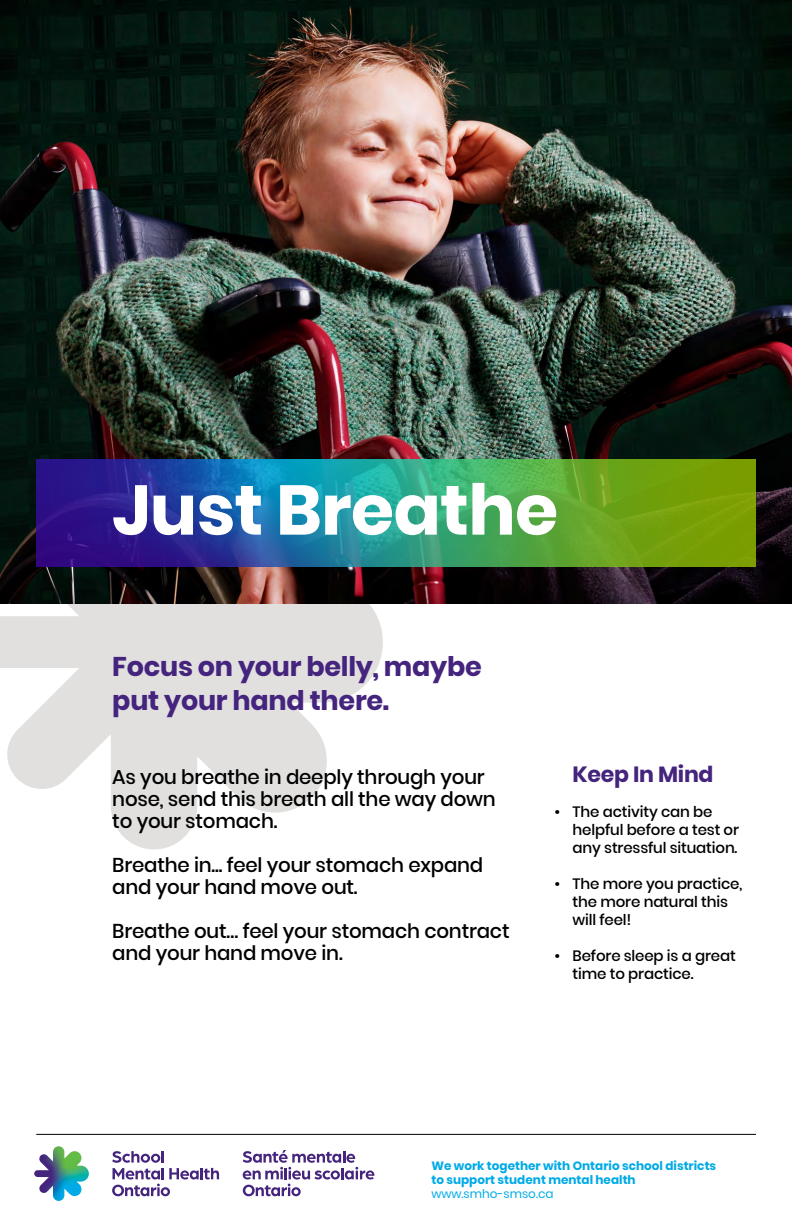
<style>
.page{position:relative;width:792px;height:1224px;background:#fff}
.page>*{position:absolute;margin:0;border:0;box-sizing:border-box;transform-origin:0 0}
.t1{font:700 70px "Poppins";letter-spacing:-.01em;color:#fff}
.t2{font:700 27px/34px "Poppins";letter-spacing:-.01em;color:#45247e}
.Keep_in_mind{font:700 22px "Poppins";letter-spacing:-.01em;color:#45247e}
.t3{font:500 20px/22px "Poppins";letter-spacing:-.01em;color:#000}
.t4{font:500 15px/18px "Poppins";letter-spacing:-.01em;color:#000}
.t5{font:700 12px/14px "Poppins";color:#00aae7}
.t6{font:12px "Poppins";color:#00aae7}
</style>
<div class="page">
<svg style="left:0;top:603px;width:383px;height:246px;fill:#e1e0df"></svg>
<img style="left:0;top:0;width:792px;height:603px">
<hr style="left:36px;top:1134px;width:720px;height:1px;background:#000">
<img style="left:36px;top:459px;width:720px;height:108px">
<svg style="left:34px;top:1146px;width:55px;height:55px"></svg>
<svg style="left:243px;top:1150px;width:131px;height:46px"></svg>
<svg style="left:112px;top:1151px;width:107px;height:45px"></svg>
<h1 class="t1" style="left:112px;top:470px;width:447px">Just Breathe</h1>
<h2 class="t2" style="left:112px;top:650px;width:371px">Focus on your belly, maybe put your hand there.</h2>
<p class="t3" style="left:112px;top:766px;width:385px">As you breathe in deeply through your nose, send this breath all the way down to your stomach.</p>
<p class="t3" style="left:112px;top:854px;width:372px">Breathe in... feel your stomach expand and your hand move out.</p>
<p class="t3" style="left:112px;top:920px;width:399px">Breathe out… feel your stomach contract and your hand move in.</p>
<p class="Keep_in_mind" style="left:572px;top:762px;width:143px">Keep In Mind</p>
<p class="t4" style="left:573px;top:803px;width:168px;text-indent:-18px">• The activity can be helpful before a test or any stressful situation.</p>
<p class="t4" style="left:573px;top:875px;width:171px;text-indent:-18px">• The more you practice, the more natural this will feel!</p>
<p class="t4" style="left:573px;top:947px;width:165px;text-indent:-18px">• Before sleep is a great time to practice.</p>
<p class="t5" style="left:431px;top:1159px;width:286px">We work together with Ontario school districts to support student mental health</p>
<p class="t6" style="left:431px;top:1187px;width:124px">www.smho-smso.ca</p>
</div>
